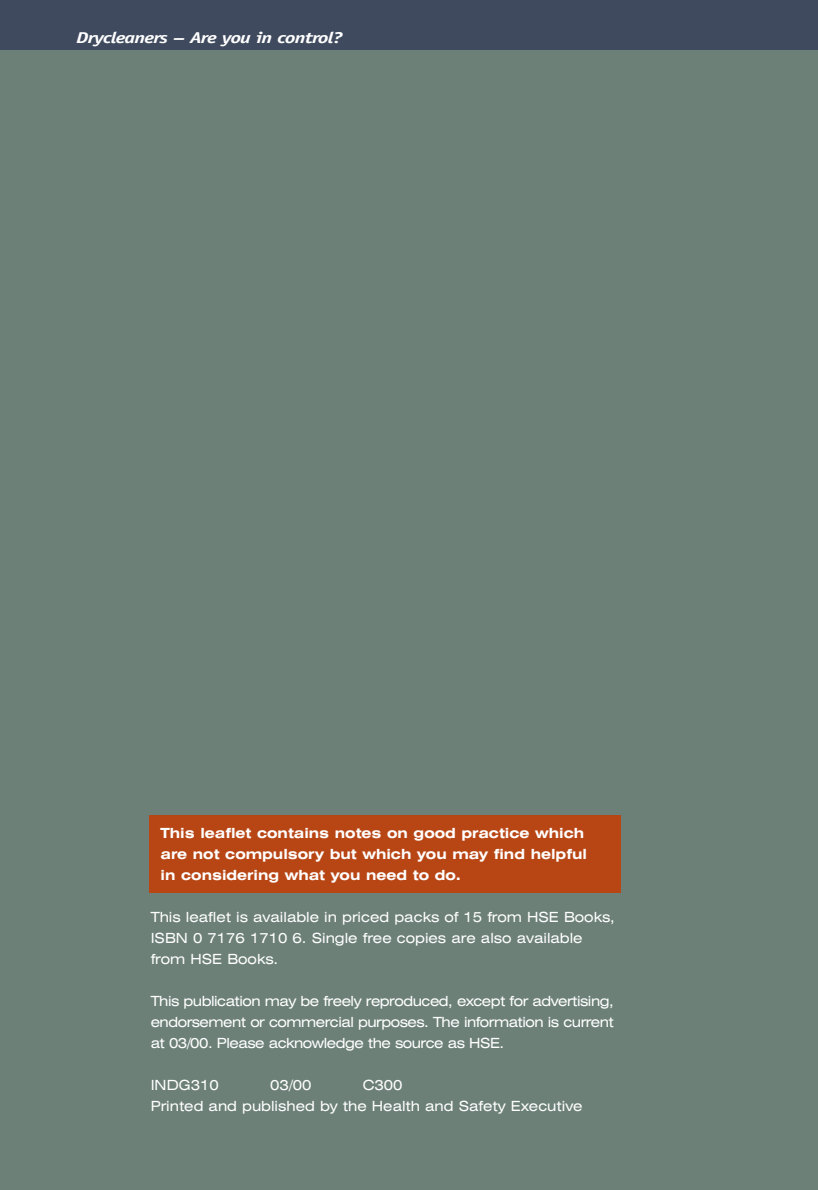
<style>
.page{position:relative;width:818px;height:1190px;background:#fff}
.page>*{position:absolute;margin:0;border:0;box-sizing:border-box;transform-origin:0 0}
.t1{font:italic 700 15.75px "Officina Sans";letter-spacing:-.04em;color:#fff;scale:1.32 1}
.t2{font:expanded 14px/21px "Swiss 721 BT";color:#fff}
.t3{font:expanded 14px/21px "Swiss 721 BT";letter-spacing:-.035em;color:#fff}
.t4{font:700 expanded 14px "Swiss 721 BT";color:#fff}
</style>
<div class="page">
<div style="left:0;top:0;width:817px;height:1190px;background:#6c8078"></div>
<div style="left:149px;top:815px;width:471px;height:78px;background:#b84615"></div>
<div style="left:0;top:0;width:817px;height:50px;background:#3f4a5e"></div>
<p class="t1" style="left:76px;top:32px;width:203px">Drycleaners – Are you in control?</p>
<p class="t4" style="left:160px;top:828px;width:425px">This leaflet contains notes on good practice which</p>
<p class="t4" style="left:160px;top:870px;width:302px">in considering what you need to do.</p>
<p class="t2" style="left:151px;top:908px;width:465px">This leaflet is available in priced packs of 15 from HSE Books,<br>ISBN 0 7176 1710 6. Single free copies are also available from HSE Books.</p>
<p class="t4" style="left:160px;top:849px;width:428px">are not compulsory but which you may find helpful</p>
<p class="t3" style="left:151px;top:992px;width:464px">This publication may be freely reproduced, except for advertising,</p>
<p class="t3" style="left:151px;top:1013px;width:464px">endorsement or commercial purposes. The information is current at 03/00. Please acknowledge the source as HSE.</p>
<p class="t2" style="left:151px;top:1076px;width:70px">INDG310</p>
<p class="t2" style="left:270px;top:1076px;width:43px">03/00</p>
<p class="t2" style="left:362px;top:1076px;width:41px">C300</p>
<p class="t2" style="left:151px;top:1097px;width:433px">Printed and published by the Health and Safety Executive</p>
</div>
